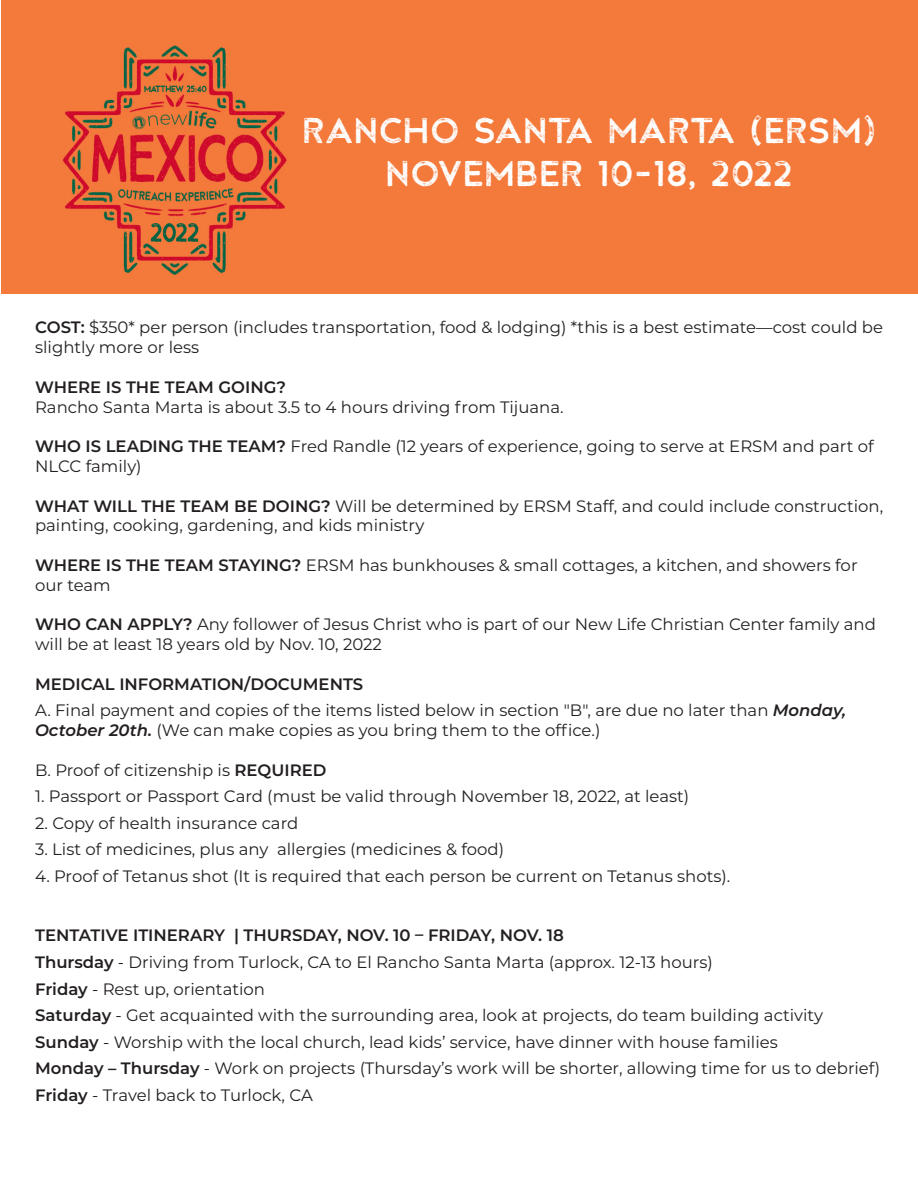
<style>
.page{position:relative;width:918px;height:1188px;background:#fff}
.page>*{position:absolute;margin:0;border:0;box-sizing:border-box;transform-origin:0 0}
.t1{font:36px/43.2px "Andea Rough";letter-spacing:.025em;color:#fff;text-align:center}
.t2{font:16.5px/19.8px "Montserrat";color:#231f20}
.t3{font:600 16.5px "Montserrat";color:#231f20}
.s1{font-weight:600}
.s2{font-weight:600;font-style:italic}
</style>
<div class="page">
<div style="left:1px;top:0;width:917px;height:294px;background:#f47a3b"></div>
<img style="left:62px;top:45px;width:225px;height:230px">
<p class="t1" style="left:303px;top:108px;width:574px">RANCHO SANTA MARTA (ERSM)<br>NOVEMBER 10-18, 2022</p>
<p class="t2" style="left:35px;top:317px;width:849px"><span class="s1">COST:</span> $350* per person (includes transportation, food &amp; lodging) *this is a best estimate—cost could be slightly more or less</p>
<p class="t3" style="left:35px;top:375px;width:253px">WHERE IS THE TEAM GOING?</p>
<p class="t2" style="left:35px;top:396px;width:530px">Rancho Santa Marta is about 3.5 to 4 hours driving from Tijuana.</p>
<p class="t2" style="left:35px;top:436px;width:840px"><span class="s1">WHO IS LEADING THE TEAM?</span> Fred Randle (12 years of experience, going to serve at ERSM and part of<br>NLCC family)</p>
<p class="t2" style="left:35px;top:495px;width:850px"><span class="s1">WHAT WILL THE TEAM BE DOING?</span> Will be determined by ERSM Staff, and could include construction, painting, cooking, gardening, and kids ministry</p>
<p class="t2" style="left:35px;top:555px;width:824px"><span class="s1">WHERE IS THE TEAM STAYING?</span> ERSM has bunkhouses &amp; small cottages, a kitchen, and showers for our team</p>
<p class="t2" style="left:35px;top:614px;width:842px"><span class="s1">WHO CAN APPLY?</span> Any follower of Jesus Christ who is part of our New Life Christian Center family and will be at least 18 years old by Nov. 10, 2022</p>
<p class="t3" style="left:35px;top:672px;width:330px">MEDICAL INFORMATION/DOCUMENTS</p>
<p class="t2" style="left:35px;top:700px;width:813px">A. Final payment and copies of the items listed below in section "B", are due no later than <span class="s2">Monday,<br>October 20th.</span> (We can make copies as you bring them to the office.)</p>
<p class="t2" style="left:35px;top:760px;width:293px">B. Proof of citizenship is <span class="s1">REQUIRED</span></p>
<p class="t2" style="left:35px;top:786px;width:656px">1. Passport or Passport Card (must be valid through November 18, 2022, at least)</p>
<p class="t2" style="left:35px;top:813px;width:265px">2. Copy of health insurance card</p>
<p class="t2" style="left:35px;top:839px;width:471px">3. List of medicines, plus any allergies (medicines &amp; food)</p>
<p class="t2" style="left:35px;top:866px;width:697px">4. Proof of Tetanus shot (It is required that each person be current on Tetanus shots).</p>
<p class="t3" style="left:35px;top:924px;width:530px">TENTATIVE ITINERARY | THURSDAY, NOV. 10 – FRIDAY, NOV. 18</p>
<p class="t2" style="left:35px;top:952px;width:679px"><span class="s1">Thursday</span> - Driving from Turlock, CA to El Rancho Santa Marta (approx. 12-13 hours)</p>
<p class="t2" style="left:35px;top:978px;width:231px"><span class="s1">Friday</span> - Rest up, orientation</p>
<p class="t2" style="left:35px;top:1005px;width:789px"><span class="s1">Saturday</span> - Get acquainted with the surrounding area, look at projects, do team building activity</p>
<p class="t2" style="left:35px;top:1031px;width:744px"><span class="s1">Sunday</span> - Worship with the local church, lead kids’ service, have dinner with house families</p>
<p class="t2" style="left:35px;top:1058px;width:847px"><span class="s1">Monday – Thursday</span> - Work on projects (Thursday’s work will be shorter, allowing time for us to debrief)</p>
<p class="t2" style="left:35px;top:1084px;width:279px"><span class="s1">Friday</span> - Travel back to Turlock, CA</p>
</div>
